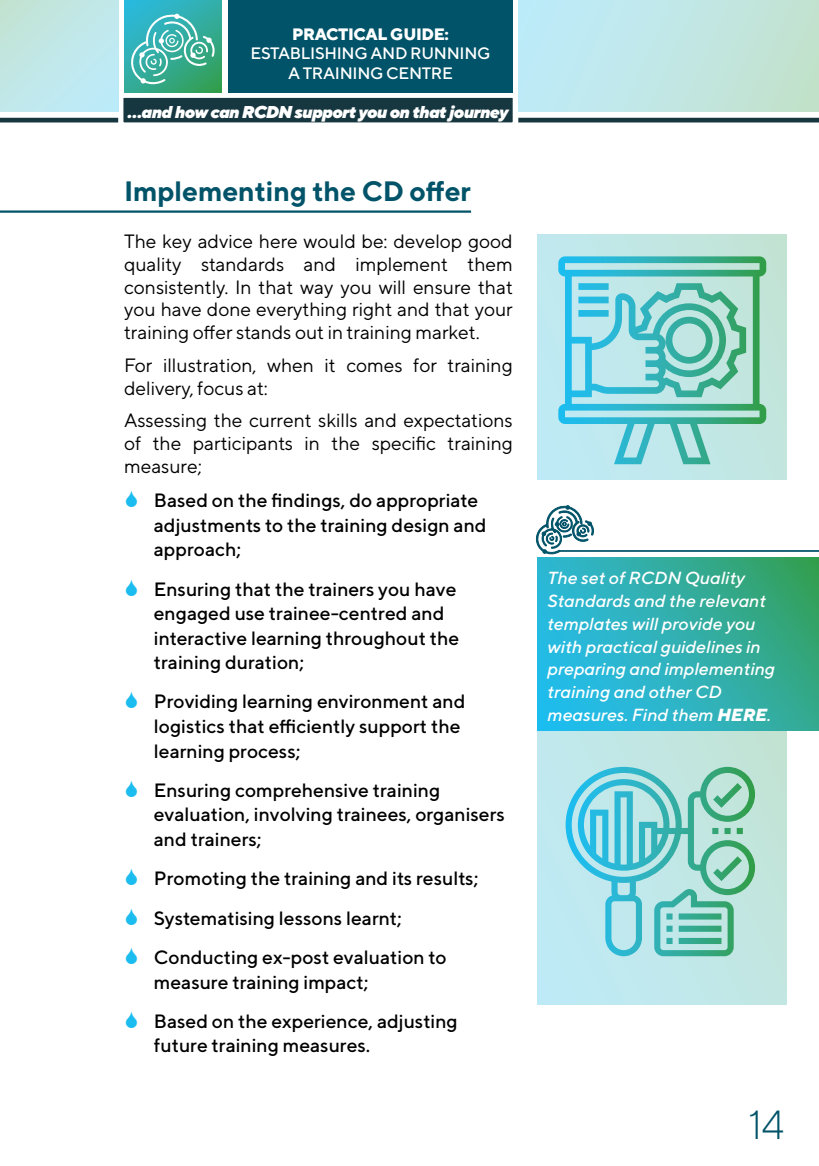
<style>
.page{position:relative;width:819px;height:1166px;background:#fff}
.page>*{position:absolute;margin:0;border:0;box-sizing:border-box;transform-origin:0 0}
.t1{font:300 40.6px "TT Norms";color:#005368}
.t2{font:700 28px "TT Norms";letter-spacing:-.005em;color:#005368}
.t3{font:500 19.25px/24.5px "TT Norms";color:#000}
.t4{font:19.25px/22.8px "TT Norms";letter-spacing:-.005em;color:#000;text-align:justify}
.t5{font:italic 500 17.5px/22.8px "TT Norms";color:#fff}
.t6{font:italic 900 17.15px "TT Norms";letter-spacing:-.045em;color:#fff}
.t7{font:500 16.45px/19.6px "TT Norms";letter-spacing:-.02em;color:#fff;text-align:center}
.t8{font:800 16.45px "TT Norms";letter-spacing:-.02em;color:#fff}
.s1{font-weight:800}
</style>
<div class="page">
<div style="left:518px;top:0;width:301px;height:112px;background:linear-gradient(to right,#beebfb,#c3e2cd)"></div>
<div style="left:0;top:0;width:118px;height:112px;background:linear-gradient(to right,#c2e5dd,#bfeaf4)"></div>
<hr style="left:0;top:118px;width:118px;height:4px;background:#173740">
<hr style="left:518px;top:118px;width:301px;height:4px;background:#173740">
<div style="left:228px;top:0;width:285px;height:92px;background:#005368"></div>
<svg style="left:124px;top:0;width:97px;height:92px;background:#30ada2"></svg>
<svg style="left:118px;top:93px;width:395px;height:30px;background:#445d65"></svg>
<svg style="left:130px;top:14px;width:85px;height:70px;background:#58bbae"></svg>
<div style="left:537px;top:721px;width:249px;height:283px;background:linear-gradient(to right,#bfeaf4,#c2e4da)"></div>
<div style="left:537px;top:234px;width:249px;height:245px;background:linear-gradient(to right,#bfe9f3,#c2e4d8)"></div>
<hr style="left:0;top:210px;width:471px;height:3px;background:#005368">
<svg style="left:537px;top:557px;width:282px;height:174px;background:#2eb0b0"></svg>
<svg style="left:558px;top:256px;width:208px;height:208px;background:#8bd2d0"></svg>
<svg style="left:565px;top:767px;width:190px;height:189px;background:#8ed3d2"></svg>
<svg style="left:535px;top:505px;width:59px;height:49px"></svg>
<hr style="left:559px;top:550px;width:260px;height:2px;background:#005368">
<p class="t8" style="left:292px;top:23px;width:158px">PRACTICAL GUIDE:</p>
<p class="t7" style="left:250px;top:43px;width:241px">ESTABLISHING AND RUNNING<br>A TRAINING CENTRE</p>
<p class="t6" style="left:127px;top:101px;width:382px">…and how can RCDN support you on that journey</p>
<h2 class="t2" style="left:124px;top:173px;width:348px">Implementing the CD offer</h2>
<p class="t4" style="left:124px;top:230px;width:390px">The key advice here would be: develop good quality standards and implement them consistently. In that way you will ensure that you have done everything right and that your training offer stands out in training market.</p>
<p class="t4" style="left:124px;top:353px;width:390px">For illustration, when it comes for training delivery, focus at:</p>
<p class="t4" style="left:124px;top:409px;width:390px">Assessing the current skills and expectations of the participants in the specific training measure;</p>
<p class="t3" style="left:154px;top:488px;width:334px">Based on the findings, do appropriate adjustments to the training design and approach;</p>
<p class="t3" style="left:154px;top:576px;width:307px">Ensuring that the trainers you have engaged use trainee-centred and interactive learning throughout the training duration;</p>
<p class="t3" style="left:154px;top:689px;width:313px">Providing learning environment and logistics that efficiently support the learning process;</p>
<p class="t3" style="left:154px;top:777px;width:352px">Ensuring comprehensive training evaluation, involving trainees, organisers and trainers;</p>
<p class="t3" style="left:154px;top:858px;width:326px;line-height:39.4px">Promoting the training and its results;<br>Systematising lessons learnt;<br>Conducting ex-post evaluation to</p>
<p class="t3" style="left:154px;top:962px;width:305px;line-height:39.4px">measure training impact;<br>Based on the experience, adjusting</p>
<p class="t3" style="left:154px;top:1033px;width:218px">future training measures.</p>
<p class="t5" style="left:547px;top:566px;width:229px">The set of RCDN Quality<br>Standards and the relevant templates will provide you with practical guidelines in preparing and implementing training and other CD measures. Find them <span class="s1">HERE</span>.</p>
<h1 class="t1" style="left:748px;top:1099px;width:38px">14</h1>
</div>
